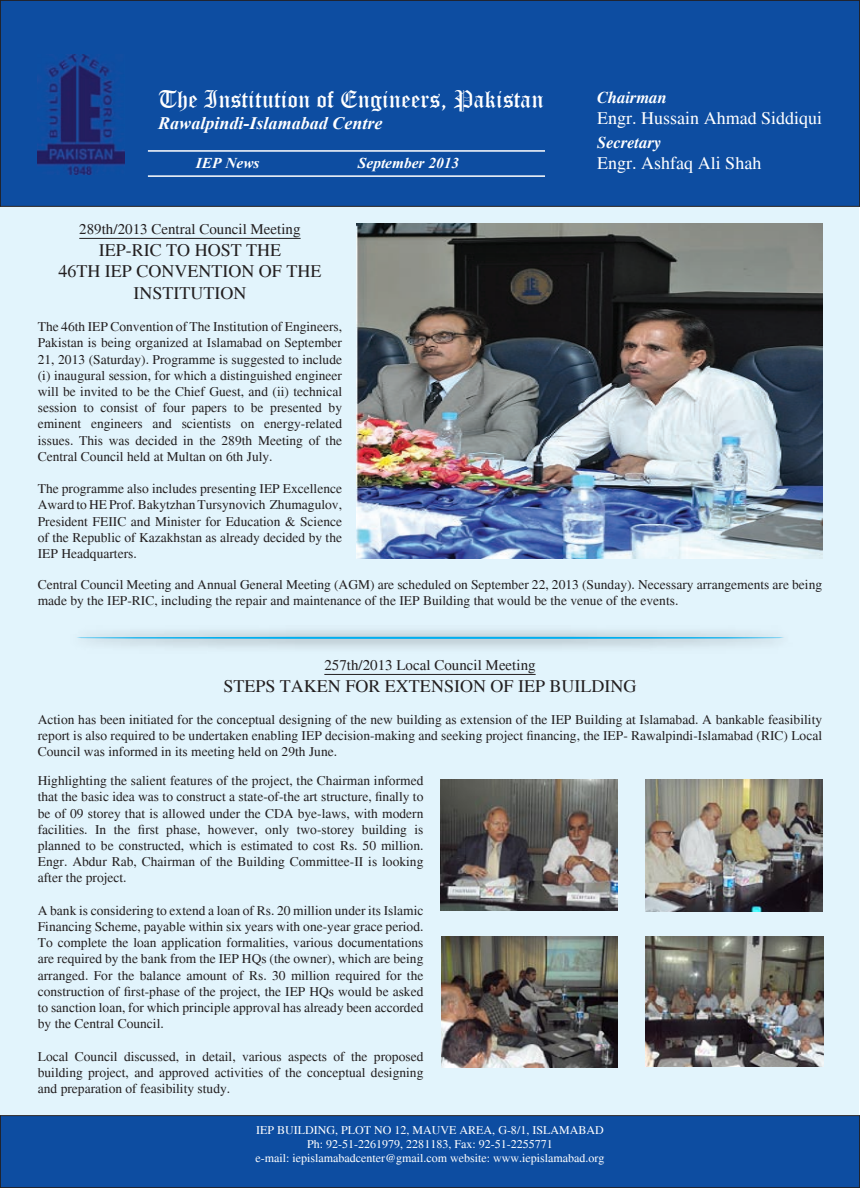
<style>
.page{position:relative;width:860px;height:1188px;background:#fff}
.page>*{position:absolute;margin:0;border:0;box-sizing:border-box;transform-origin:0 0}
.t1{font:24px "Old English Text";color:#fff}
.t2{font:18px/21.6px "Times";color:#231f20;text-align:center}
.t3{font:18px "Times";color:#fff}
.t4{font:italic 700 17.55px "Times New Roman";color:#fff}
.t5{font:italic 700 16.5px "Times";color:#fff}
.t6{font:15px "Times";color:#231f20}
.t7{font:italic 700 15px "Times New Roman";color:#fff}
.t8{font:13.5px/16.2px "Times";color:#231f20;text-align:justify}
.t9{font:12px/14.4px "Times";color:#fff;text-align:center}
</style>
<div class="page">
<div style="left:0;top:2px;width:858px;height:1186px;background:#e2f4fc"></div>
<div style="left:0;top:0;width:859px;height:206px;background:#0d4da1"></div>
<div style="left:0;top:0;width:860px;height:207px;border:1px solid #231f20"></div>
<img style="left:38px;top:54px;width:86px;height:121px">
<hr style="left:148px;top:150px;width:397px;height:2px;background:#fff">
<hr style="left:148px;top:175px;width:397px;height:2px;background:#fff">
<img style="left:357px;top:224px;width:465px;height:334px">
<hr style="left:79px;top:238px;width:222px;height:1px;background:#231f20">
<svg style="left:77px;top:630px;width:707px;height:18px;fill:#d2e2e9"></svg>
<hr style="left:76px;top:637px;width:708px;height:2px;background:#00aeef;border-radius:50%">
<hr style="left:324px;top:674px;width:211px;height:1px;background:#231f20">
<div style="left:0;top:1116px;width:859px;height:72px;background:#0d4da1"></div>
<div style="left:0;top:1115px;width:860px;height:73px;border:1px solid #231f20"></div>
<img style="left:440px;top:779px;width:177px;height:131px">
<img style="left:645px;top:779px;width:177px;height:132px">
<img style="left:441px;top:936px;width:176px;height:132px">
<img style="left:645px;top:936px;width:178px;height:130px">
<h1 class="t1" style="left:158px;top:84px;width:387px">The Institution of Engineers, Pakistan</h1>
<p class="t4" style="left:158px;top:111px;width:226px">Rawalpindi-Islamabad Centre</p>
<p class="t7" style="left:196px;top:153px;width:65px">IEP News</p>
<p class="t7" style="left:358px;top:153px;width:103px">September 2013</p>
<p class="t5" style="left:597px;top:87px;width:71px">Chairman</p>
<h2 class="t3" style="left:597px;top:108px;width:226px">Engr. Hussain Ahmad Siddiqui</h2>
<p class="t5" style="left:597px;top:133px;width:66px">Secretary</p>
<h2 class="t3" style="left:597px;top:153px;width:165px">Engr. Ashfaq Ali Shah</h2>
<p class="t6" style="left:79px;top:220px;width:223px">289th/2013 Central Council Meeting</p>
<h2 class="t2" style="left:58px;top:239px;width:264px">IEP-RIC TO HOST THE<br>46TH IEP CONVENTION OF THE<br>INSTITUTION</h2>
<p class="t8" style="left:38px;top:319px;width:306px">The 46th IEP Convention of The Institution of Engineers, Pakistan is being organized at Islamabad on September 21, 2013 (Saturday). Programme is suggested to include (i) inaugural session, for which a distinguished engineer will be invited to be the Chief Guest, and (ii) technical session to consist of four papers to be presented by eminent engineers and scientists on energy-related issues. This was decided in the 289th Meeting of the Central Council held at Multan on 6th July.</p>
<p class="t8" style="left:38px;top:481px;width:306px">The programme also includes presenting IEP Excellence Award to HE Prof. Bakytzhan Tursynovich Zhumagulov, President FEIIC and Minister for Education &amp; Science of the Republic of Kazakhstan as already decided by the IEP Headquarters.</p>
<p class="t8" style="left:38px;top:577px;width:786px">Central Council Meeting and Annual General Meeting (AGM) are scheduled on September 22, 2013 (Sunday). Necessary arrangements are being made by the IEP-RIC, including the repair and maintenance of the IEP Building that would be the venue of the events.</p>
<p class="t6" style="left:324px;top:656px;width:213px">257th/2013 Local Council Meeting</p>
<h2 class="t2" style="left:223px;top:675px;width:414px">STEPS TAKEN FOR EXTENSION OF IEP BUILDING</h2>
<p class="t8" style="left:38px;top:711px;width:786px">Action has been initiated for the conceptual designing of the new building as extension of the IEP Building at Islamabad. A bankable feasibility report is also required to be undertaken enabling IEP decision-making and seeking project financing, the IEP- Rawalpindi-Islamabad (RIC) Local Council was informed in its meeting held on 29th June.</p>
<p class="t8" style="left:38px;top:773px;width:387px">Highlighting the salient features of the project, the Chairman informed that the basic idea was to construct a state-of-the art structure, finally to be of 09 storey that is allowed under the CDA bye-laws, with modern facilities. In the first phase, however, only two-storey building is planned to be constructed, which is estimated to cost Rs. 50 million.<br>Engr. Abdur Rab, Chairman of the Building Committee-II is looking after the project.</p>
<p class="t8" style="left:38px;top:902px;width:387px">A bank is considering to extend a loan of Rs. 20 million under its Islamic Financing Scheme, payable within six years with one-year grace period.<br>To complete the loan application formalities, various documentations are required by the bank from the IEP HQs (the owner), which are being arranged. For the balance amount of Rs. 30 million required for the construction of first-phase of the project, the IEP HQs would be asked to sanction loan, for which principle approval has already been accorded by the Central Council.</p>
<p class="t8" style="left:38px;top:1048px;width:387px">Local Council discussed, in detail, various aspects of the proposed building project, and approved activities of the conceptual designing and preparation of feasibility study.</p>
<p class="t9" style="left:255px;top:1123px;width:350px">IEP BUILDING, PLOT NO 12, MAUVE AREA, G-8/1, ISLAMABAD<br>Ph: 92-51-2261979, 2281183, Fax: 92-51-2255771<br>e-mail: iepislamabadcenter@gmail.com website: www.iepislamabad.org</p>
</div>
